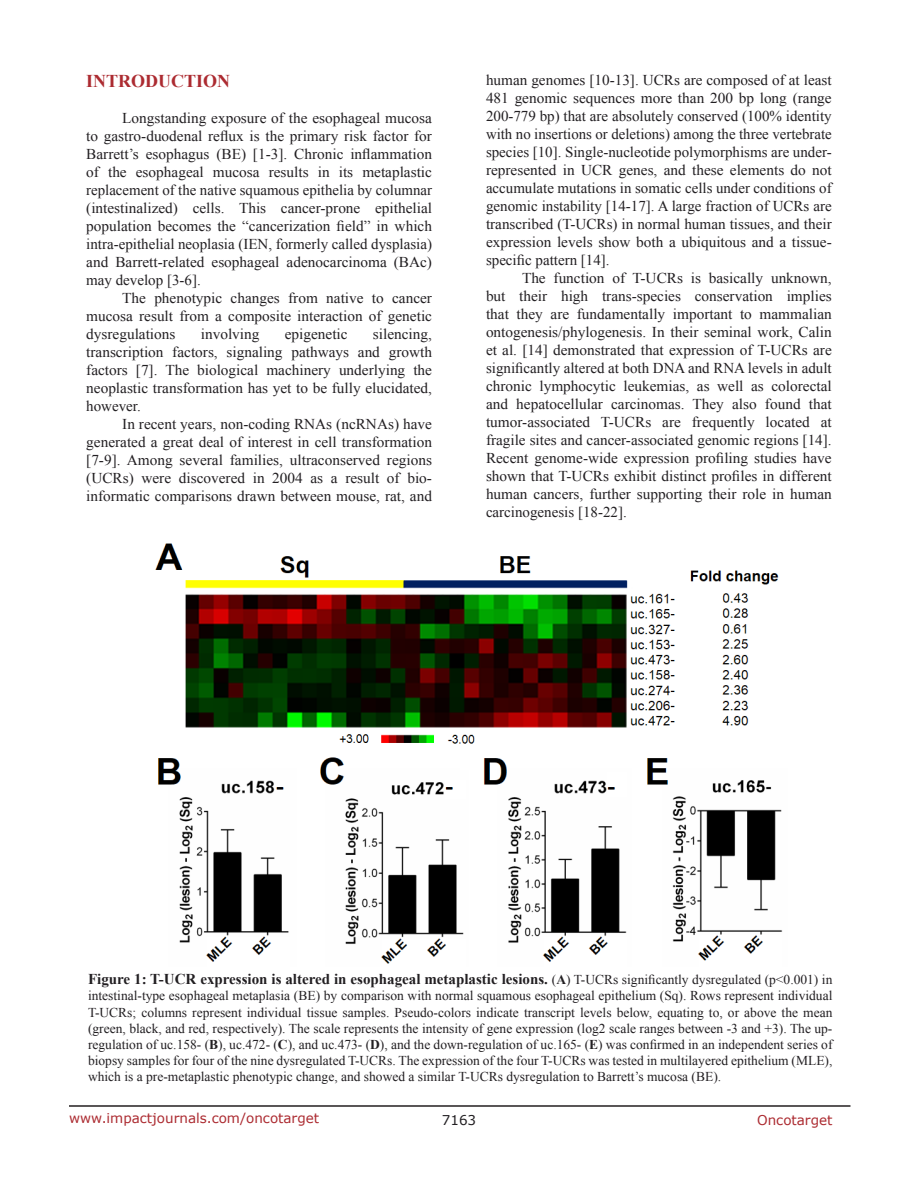
<style>
.page{position:relative;width:918px;height:1188px;background:#fff}
.page>*{position:absolute;margin:0;border:0;box-sizing:border-box;transform-origin:0 0}
.Heading{font:700 18px "Times New Roman";color:#ac2b31}
.BodyText{font:15px/18px "Times New Roman";color:#221f22;text-align:justify}
.FigureText{font:700 15px "Times New Roman";color:#221f22}
.FigureText-2{font:13.5px/16.2px "Times New Roman";color:#221f22;text-align:justify}
.t1{font:13.5px "Verdana";color:#ac2b31}
.t2{font:13.5px "Verdana";color:#221f22}
.s1{font-weight:400;font-size:13.5px}
.s2{font-size:13.5px}
.s3{font-weight:700}
</style>
<div class="page">
<hr style="left:69px;top:1105px;width:781px;height:2px;background:#231f20">
<img style="left:155px;top:543px;width:628px;height:421px">
<p class="Heading" style="left:86px;top:69px;width:145px">INTRODUCTION</p>
<p class="BodyText" style="left:86px;top:109px;width:347px;text-indent:36px">Longstanding exposure of the esophageal mucosa to gastro-duodenal reflux is the primary risk factor for Barrett’s esophagus (BE) [1-3]. Chronic inflammation of the esophageal mucosa results in its metaplastic replacement of the native squamous epithelia by columnar (intestinalized) cells. This cancer-prone epithelial population becomes the “cancerization field” in which intra-epithelial neoplasia (IEN, formerly called dysplasia) and Barrett-related esophageal adenocarcinoma (BAc) may develop [3-6].</p>
<p class="BodyText" style="left:86px;top:289px;width:347px;text-indent:36px">The phenotypic changes from native to cancer mucosa result from a composite interaction of genetic dysregulations</p>
<p class="BodyText" style="left:86px;top:325px;width:347px;text-indent:287px">silencing, transcription factors, signaling pathways and growth factors [7]. The biological machinery underlying the neoplastic transformation has yet to be fully elucidated, however.</p>
<p class="BodyText" style="left:86px;top:415px;width:347px;text-indent:36px">In recent years, non-coding RNAs (ncRNAs) have generated a great deal of interest in cell transformation [7-9]. Among several families, ultraconserved regions (UCRs) were discovered in 2004 as a result of bio&shy;informatic comparisons drawn between mouse, rat, and</p>
<p class="BodyText" style="left:201px;top:325px;width:60px">involving</p>
<p class="BodyText" style="left:285px;top:325px;width:64px">epigenetic</p>
<p class="BodyText" style="left:486px;top:71px;width:347px">human genomes [10-13]. UCRs are composed of at least 481 genomic sequences more than 200 bp long (range 200-779 bp) that are absolutely conserved (100% identity with no insertions or deletions) among the three vertebrate species [10]. Single-nucleotide polymorphisms are under&shy;represented in UCR genes, and these elements do not accumulate mutations in somatic cells under conditions of genomic instability [14-17]. A large fraction of UCRs are transcribed (T-UCRs) in normal human tissues, and their expression levels show both a ubiquitous and a tissue&shy;specific pattern [14].</p>
<p class="BodyText" style="left:486px;top:269px;width:347px;text-indent:36px">The function of T-UCRs is basically unknown, but their high trans-species conservation implies that they are fundamentally important to mammalian ontogenesis/phylogenesis. In their seminal work, Calin et al. [14] demonstrated that expression of T-UCRs are significantly altered at both DNA and RNA levels in adult chronic lymphocytic leukemias, as well as colorectal and hepatocellular carcinomas. They also found that tumor-associated T-UCRs are frequently located at fragile sites and cancer-associated genomic regions [14].<br>Recent genome-wide expression profiling studies have shown that T-UCRs exhibit distinct profiles in different human cancers, further supporting their role in human carcinogenesis [18-22].</p>
<p class="FigureText" style="left:88px;top:969px;width:746px">Figure 1: T-UCR expression is altered in esophageal metaplastic lesions. <span class="s1">(</span><span class="s2">A</span><span class="s1">) T-UCRs significantly dysregulated (p&lt;0.001) in</span></p>
<p class="FigureText-2" style="left:88px;top:988px;width:746px">intestinal-type esophageal metaplasia (BE) by comparison with normal squamous esophageal epithelium (Sq). Rows represent individual T-UCRs; columns represent individual tissue samples. Pseudo-colors indicate transcript levels below, equating to, or above the mean (green, black, and red, respectively). The scale represents the intensity of gene expression (log2 scale ranges between -3 and +3). The up&shy;regulation of uc.158- (<span class="s3">B</span>), uc.472- (<span class="s3">C</span>), and uc.473- (<span class="s3">D</span>), and the down-regulation of uc.165- (<span class="s3">E</span>) was confirmed in an independent series of biopsy samples for four of the nine dysregulated T-UCRs. The expression of the four T-UCRs was tested in multilayered epithelium (MLE), which is a pre-metaplastic phenotypic change, and showed a similar T-UCRs dysregulation to Barrett’s mucosa (BE).</p>
<p class="t1" style="left:69px;top:1109px;width:252px">www.impactjournals.com/oncotarget</p>
<p class="t2" style="left:442px;top:1111px;width:36px">7163</p>
<p class="t1" style="left:757px;top:1111px;width:77px">Oncotarget</p>
</div>
